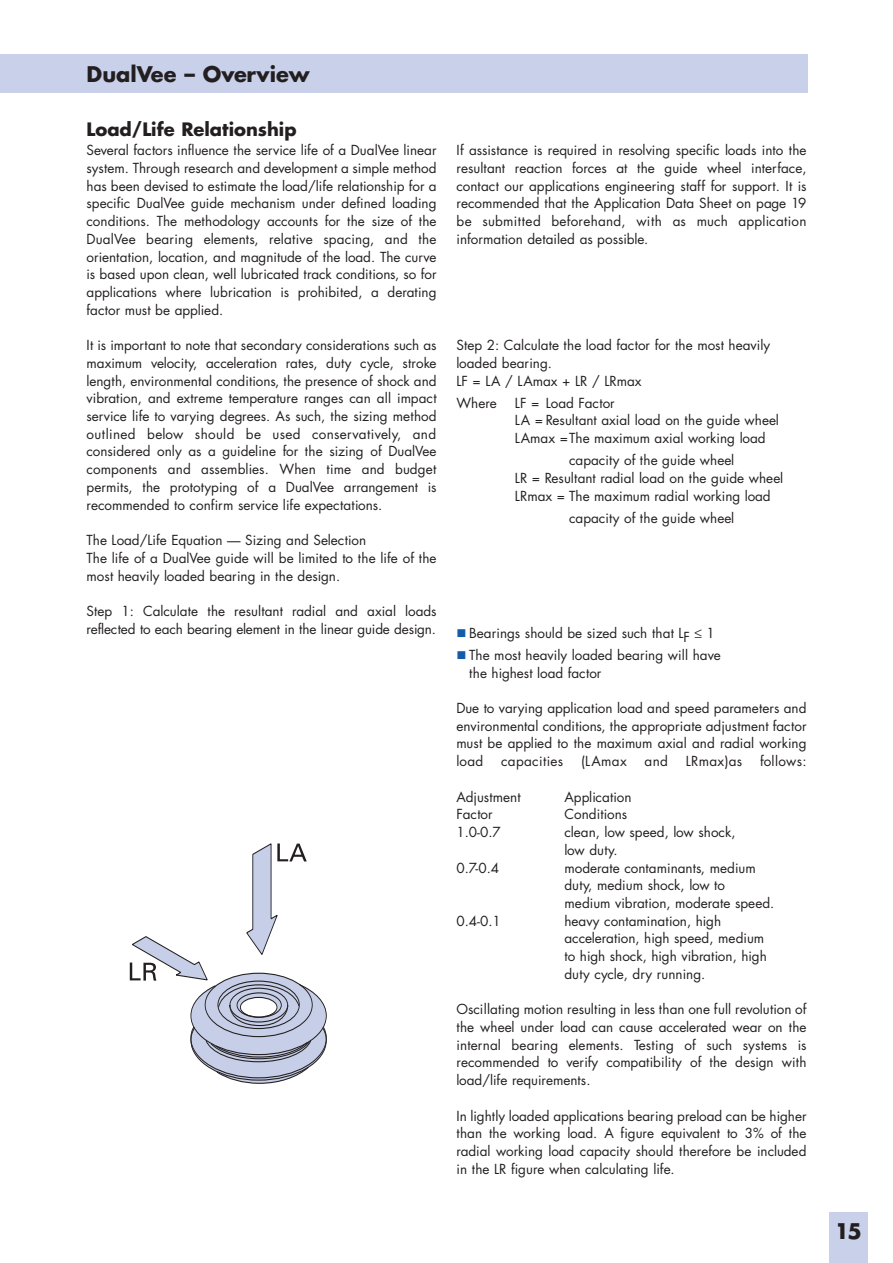
<style>
.page{position:relative;width:893px;height:1263px;background:#fff}
.page>*{position:absolute;margin:0;border:0;box-sizing:border-box;transform-origin:0 0}
.t1{font:700 21px "Futura";color:#231f20}
.t2{font:700 18px "Futura";color:#231f20}
.t3{font:13.5px/17.7px "Futura";color:#231f20}
.t4{font:13.5px "Futura";letter-spacing:.025em;color:#231f20}
.s1{color:#135cab}
</style>
<div class="page">
<div style="left:829px;top:1212px;width:38px;height:51px;background:#c9d0e9"></div>
<svg style="left:130px;top:843px;width:197px;height:241px"></svg>
<div style="left:0;top:54px;width:808px;height:38px;background:#c9d0e9"></div>
<h1 class="t1" style="left:87px;top:64px;width:225px">DualVee – Overview</h1>
<h2 class="t2" style="left:87px;top:121px;width:212px">Load/Life Relationship</h2>
<p class="t3" style="left:87px;top:143px;width:352px;text-align:justify">Several factors influence the service life of a DualVee linear system. Through research and development a simple method has been devised to estimate the load/life relationship for a specific DualVee guide mechanism under defined loading conditions. The methodology accounts for the size of the DualVee bearing elements, relative spacing, and the orientation, location, and magnitude of the load. The curve is based upon clean, well lubricated track conditions, so for applications where lubrication is prohibited, a derating factor must be applied.</p>
<p class="t3" style="left:87px;top:337px;width:352px;text-align:justify">It is important to note that secondary considerations such as maximum velocity, acceleration rates, duty cycle, stroke length, environmental conditions, the presence of shock and vibration, and extreme temperature ranges can all impact service life to varying degrees. As such, the sizing method outlined below should be used conservatively, and considered only as a guideline for the sizing of DualVee components and assemblies. When time and budget permits, the prototyping of a DualVee arrangement is recommended to confirm service life expectations.</p>
<p class="t3" style="left:87px;top:532px;width:352px">The Load/Life Equation — Sizing and Selection<br>The life of a DualVee guide will be limited to the life of the most heavily loaded bearing in the design.</p>
<p class="t3" style="left:87px;top:603px;width:351px">Step 1: Calculate the resultant radial and axial loads reflected to each bearing element in the linear guide design.</p>
<p class="t3" style="left:456px;top:143px;width:352px;text-align:justify">If assistance is required in resolving specific loads into the resultant reaction forces at the guide wheel interface, contact our applications engineering staff for support. It is recommended that the Application Data Sheet on page 19 be submitted beforehand, with as much application information detailed as possible.</p>
<p class="t3" style="left:456px;top:337px;width:315px">Step 2: Calculate the load factor for the most heavily loaded bearing.<br>LF = LA / LAmax + LR / LRmax</p>
<p class="t3" style="left:456px;top:395px;width:42px">Where</p>
<p class="t3" style="left:515px;top:395px;width:265px">LF = Load Factor<br>LA = Resultant axial load on the guide wheel<br>LAmax =The maximum axial working load</p>
<p class="t3" style="left:515px;top:453px;width:270px;text-indent:54px">capacity of the guide wheel<br>LR = Resultant radial load on the guide wheel<br>LRmax = The maximum radial working load</p>
<p class="t3" style="left:569px;top:510px;width:167px">capacity of the guide wheel</p>
<p class="t3" style="left:456px;top:625px;width:260px"><span class="s1">■</span> Bearings should be sized such that LF ≤ 1</p>
<p class="t3" style="left:469px;top:647px;width:253px;text-indent:-13px"><span class="s1">■</span> The most heavily loaded bearing will have the highest load factor</p>
<p class="t3" style="left:456px;top:700px;width:352px;text-align:justify">Due to varying application load and speed parameters and environmental conditions, the appropriate adjustment factor must be applied to the maximum axial and radial working load</p>
<p class="t4" style="left:501px;top:755px;width:64px">capacities</p>
<p class="t3" style="left:581px;top:753px;width:47px">(LAmax</p>
<p class="t3" style="left:645px;top:753px;width:25px">and</p>
<p class="t3" style="left:686px;top:753px;width:58px">LRmax)as</p>
<p class="t3" style="left:760px;top:753px;width:48px">follows:</p>
<p class="t3" style="left:456px;top:789px;width:66px">Adjustment</p>
<p class="t3" style="left:564px;top:789px;width:68px">Application</p>
<p class="t3" style="left:456px;top:807px;width:38px">Factor</p>
<p class="t3" style="left:564px;top:807px;width:64px">Conditions</p>
<p class="t3" style="left:456px;top:824px;width:46px">1.0-0.7</p>
<p class="t3" style="left:564px;top:824px;width:173px">clean, low speed, low shock, low duty.</p>
<p class="t3" style="left:456px;top:860px;width:44px">0.7-0.4</p>
<p class="t3" style="left:564px;top:860px;width:211px">moderate contaminants, medium duty, medium shock, low to medium vibration, moderate speed.</p>
<p class="t3" style="left:456px;top:913px;width:46px">0.4-0.1</p>
<p class="t3" style="left:564px;top:913px;width:204px">heavy contamination, high acceleration, high speed, medium to high shock, high vibration, high duty cycle, dry running.</p>
<p class="t3" style="left:456px;top:1002px;width:352px;text-align:justify">Oscillating motion resulting in less than one full revolution of the wheel under load can cause accelerated wear on the internal bearing elements. Testing of such systems is recommended to verify compatibility of the design with load/life requirements.</p>
<p class="t3" style="left:456px;top:1108px;width:352px;text-align:justify">In lightly loaded applications bearing preload can be higher than the working load. A figure equivalent to 3% of the radial working load capacity should therefore be included in the LR figure when calculating life.</p>
<h1 class="t1" style="left:835px;top:1222px;width:28px">15</h1>
</div>
